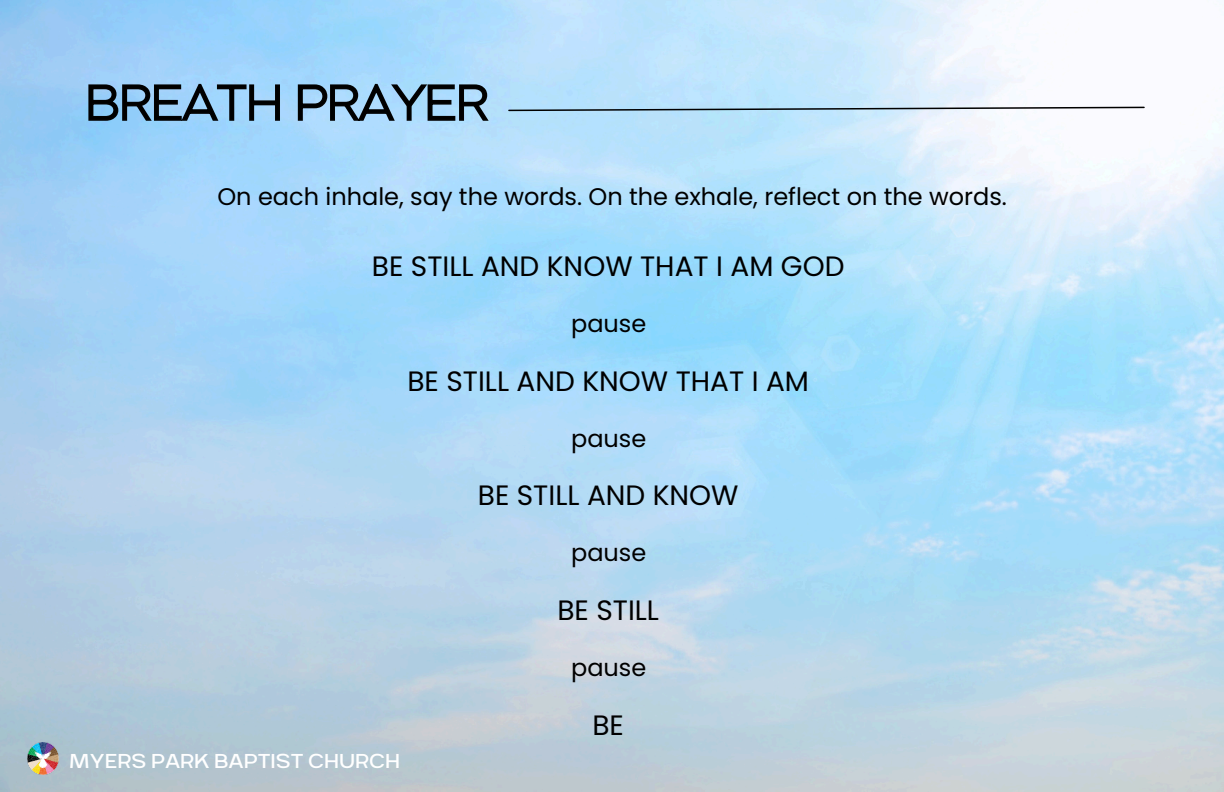
<style>
.page{position:relative;width:1224px;height:792px;background:#fff}
.page>*{position:absolute;margin:0;border:0;box-sizing:border-box;transform-origin:0 0}
.t1{font:28px "Poppins";color:#000}
.t2{font:24px "Poppins";color:#000}
.t3{font:300 24px "Breul Grotesk A";color:#fff}
</style>
<div class="page">
<img style="left:0;top:0;width:1224px;height:792px">
<svg style="left:87px;top:83px;width:404px;height:40px;background:#6d8ea6"></svg>
<svg style="left:507px;top:106px;width:639px;height:6px"></svg>
<img style="left:27px;top:743px;width:32px;height:31px">
<p class="t2" style="left:217px;top:180px;width:791px">On each inhale, say the words. On the exhale, reflect on the words.</p>
<h2 class="t1" style="left:372px;top:247px;width:474px">BE STILL AND KNOW THAT I AM GOD</h2>
<p class="t2" style="left:571px;top:307px;width:77px">pause</p>
<h2 class="t1" style="left:407px;top:361px;width:403px">BE STILL AND KNOW THAT I AM</h2>
<p class="t2" style="left:571px;top:421px;width:77px">pause</p>
<h2 class="t1" style="left:478px;top:476px;width:262px">BE STILL AND KNOW</h2>
<p class="t2" style="left:571px;top:536px;width:77px">pause</p>
<h2 class="t1" style="left:557px;top:591px;width:103px">BE STILL</h2>
<p class="t3" style="left:69px;top:743px;width:332px">MYERS PARK BAPTIST CHURCH</p>
<p class="t2" style="left:571px;top:651px;width:77px">pause</p>
<h2 class="t1" style="left:592px;top:705px;width:33px">BE</h2>
</div>
